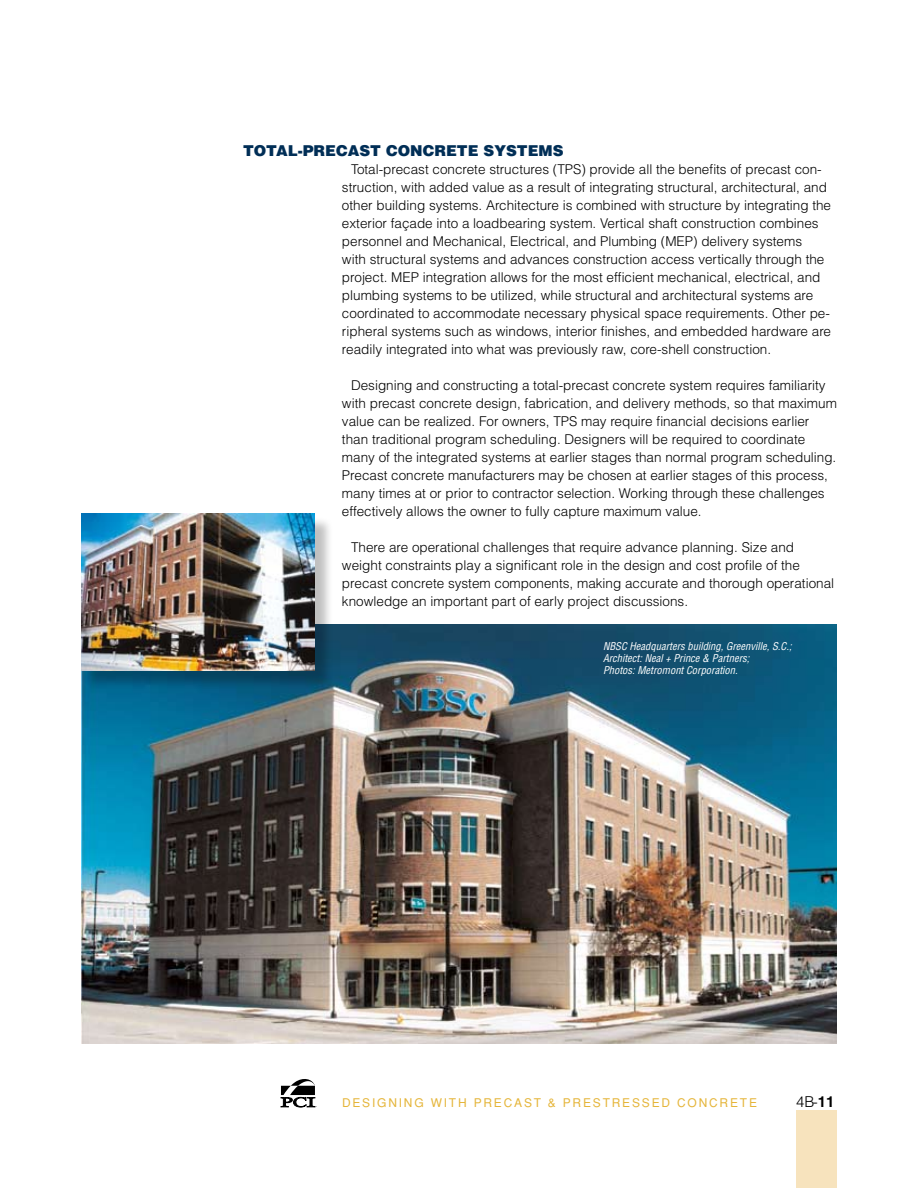
<style>
.page{position:relative;width:918px;height:1188px;background:#fff}
.page>*{position:absolute;margin:0;border:0;box-sizing:border-box;transform-origin:0 0}
.t1{font:900 15px "Helvetica";color:#002e56}
.t2{font:300 15px "Helvetica";color:#000}
.t3{font:300 13.5px/18px "Helvetica";color:#000}
.t4{font:12px "Helvetica";letter-spacing:.15em;color:#e5b53a}
.t5{font:italic condensed 10.5px/12px "Helvetica";color:#fff}
.s1{font-weight:700}
</style>
<div class="page">
<img style="left:81px;top:624px;width:756px;height:420px">
<svg style="left:281px;top:1079px;width:36px;height:28px"></svg>
<div style="left:796px;top:1110px;width:41px;height:78px;background:#f7e3bd"></div>
<div style="left:83px;top:516px;width:257px;height:180px;background:#000;opacity:.25"></div>
<img style="left:81px;top:514px;width:234px;height:157px">
<p class="t1" style="left:243px;top:141px;width:322px">TOTAL-PRECAST CONCRETE SYSTEMS</p>
<p class="t3" style="left:342px;top:160px;width:491px;text-indent:9px">Total-precast concrete structures (TPS) provide all the benefits of precast con&shy;struction, with added value as a result of integrating structural, architectural, and other building systems. Architecture is combined with structure by integrating the exterior façade into a loadbearing system. Vertical shaft construction combines personnel and Mechanical, Electrical, and Plumbing (MEP) delivery systems<br>with structural systems and advances construction access vertically through the project. MEP integration allows for the most efficient mechanical, electrical, and plumbing systems to be utilized, while structural and architectural systems are coordinated to accommodate necessary physical space requirements. Other pe&shy;ripheral systems such as windows, interior finishes, and embedded hardware are readily integrated into what was previously raw, core-shell construction.</p>
<p class="t3" style="left:342px;top:376px;width:496px;text-indent:9px">Designing and constructing a total-precast concrete system requires familiarity with precast concrete design, fabrication, and delivery methods, so that maximum value can be realized. For owners, TPS may require financial decisions earlier than traditional program scheduling. Designers will be required to coordinate many of the integrated systems at earlier stages than normal program scheduling.<br>Precast concrete manufacturers may be chosen at earlier stages of this process, many times at or prior to contractor selection. Working through these challenges effectively allows the owner to fully capture maximum value.</p>
<p class="t3" style="left:342px;top:538px;width:494px;text-indent:9px">There are operational challenges that require advance planning. Size and weight constraints play a significant role in the design and cost profile of the precast concrete system components, making accurate and thorough operational knowledge an important part of early project discussions.</p>
<p class="t5" style="left:603px;top:640px;width:190px">NBSC Headquarters building, Greenville, S.C.;<br>Architect: Neal + Prince &amp; Partners;<br>Photos: Metromont Corporation.</p>
<p class="t4" style="left:342px;top:1096px;width:417px">DESIGNING WITH PRECAST &amp; PRESTRESSED CONCRETE</p>
<p class="t2" style="left:796px;top:1092px;width:40px">4B-<span class="s1">11</span></p>
</div>
